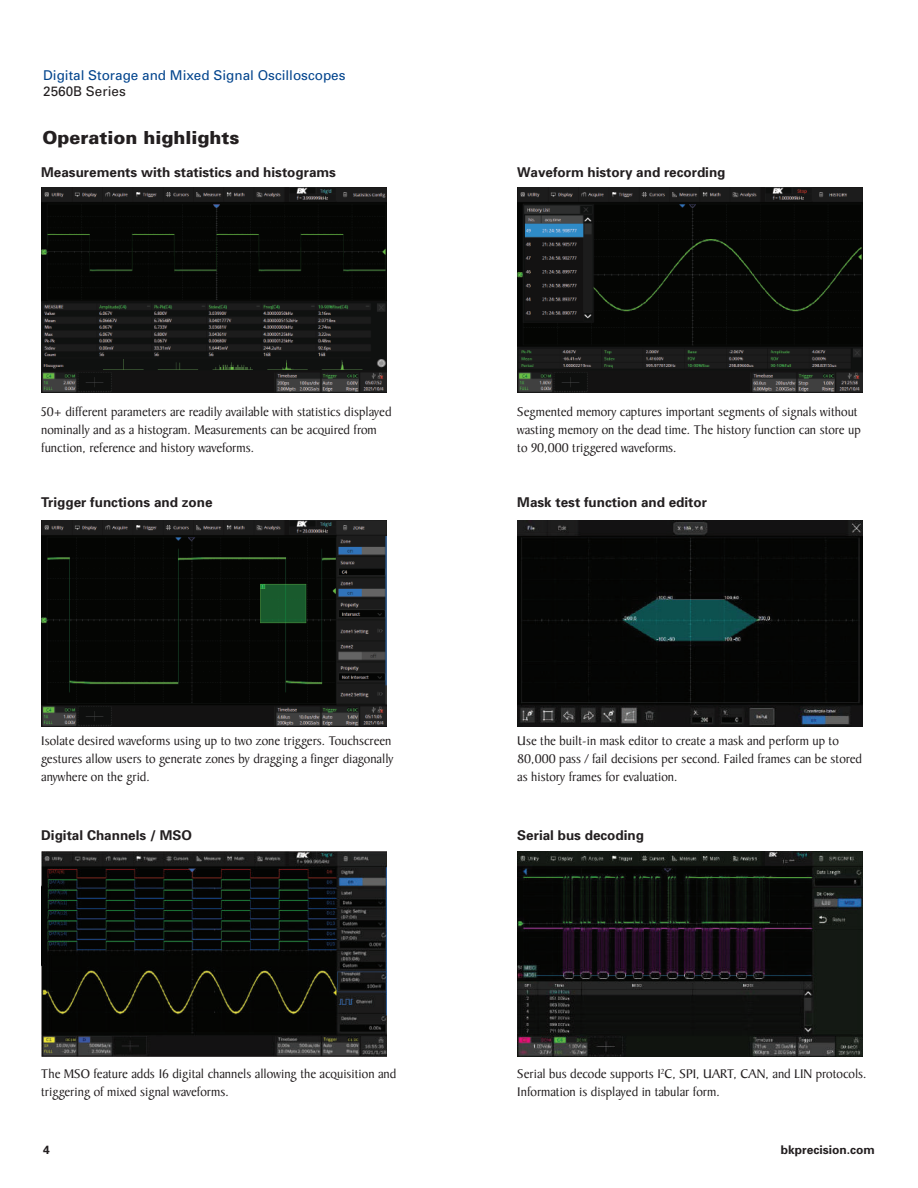
<style>
.page{position:relative;width:918px;height:1188px;background:#fff}
.page>*{position:absolute;margin:0;border:0;box-sizing:border-box;transform-origin:0 0}
.t1{font:900 18px "Univers";color:#231f20}
.t2{font:13.5px/18px "Baker Signet";color:#231f20}
.t3{font:700 13.5px "Univers";color:#231f20}
.t4{font:13.5px "Univers";color:#02448d}
.t5{font:13.5px "Univers";color:#231f20}
.t6{font:700 12px "Univers";color:#231f20}
</style>
<div class="page">
<img style="left:41px;top:187px;width:346px;height:206px">
<img style="left:517px;top:187px;width:346px;height:206px">
<img style="left:41px;top:521px;width:346px;height:205px">
<img style="left:517px;top:852px;width:346px;height:205px">
<img style="left:41px;top:852px;width:346px;height:205px">
<img style="left:517px;top:521px;width:346px;height:205px">
<p class="t4" style="left:43px;top:67px;width:304px">Digital Storage and Mixed Signal Oscilloscopes</p>
<p class="t5" style="left:43px;top:83px;width:84px">2560B Series</p>
<h1 class="t1" style="left:43px;top:126px;width:198px">Operation highlights</h1>
<p class="t3" style="left:41px;top:164px;width:296px">Measurements with statistics and histograms</p>
<p class="t3" style="left:517px;top:164px;width:210px">Waveform history and recording</p>
<p class="t2" style="left:41px;top:403px;width:352px">50+ different parameters are readily available with statistics displayed nominally and as a histogram. Measurements can be acquired from function, reference and history waveforms.</p>
<p class="t2" style="left:517px;top:403px;width:345px">Segmented memory captures important segments of signals without wasting memory on the dead time. The history function can store up to 90,000 triggered waveforms.</p>
<p class="t3" style="left:41px;top:494px;width:173px">Trigger functions and zone</p>
<p class="t3" style="left:517px;top:494px;width:191px">Mask test function and editor</p>
<p class="t2" style="left:41px;top:733px;width:354px">Isolate desired waveforms using up to two zone triggers. Touchscreen gestures allow users to generate zones by dragging a finger diagonally anywhere on the grid.</p>
<p class="t2" style="left:517px;top:733px;width:346px">Use the built-in mask editor to create a mask and perform up to<br>80,000 pass / fail decisions per second. Failed frames can be stored as history frames for evaluation.</p>
<p class="t3" style="left:41px;top:827px;width:152px">Digital Channels / MSO</p>
<p class="t3" style="left:517px;top:827px;width:128px">Serial bus decoding</p>
<p class="t2" style="left:41px;top:1065px;width:357px">The MSO feature adds 16 digital channels allowing the acquisition and triggering of mixed signal waveforms.</p>
<p class="t2" style="left:517px;top:1065px;width:351px">Serial bus decode supports I<sup>2</sup>C, SPI, UART, CAN, and LIN protocols.<br>Information is displayed in tabular form.</p>
<p class="t6" style="left:43px;top:1143px;width:8px">4</p>
<p class="t6" style="left:781px;top:1143px;width:96px">bkprecision.com</p>
</div>
